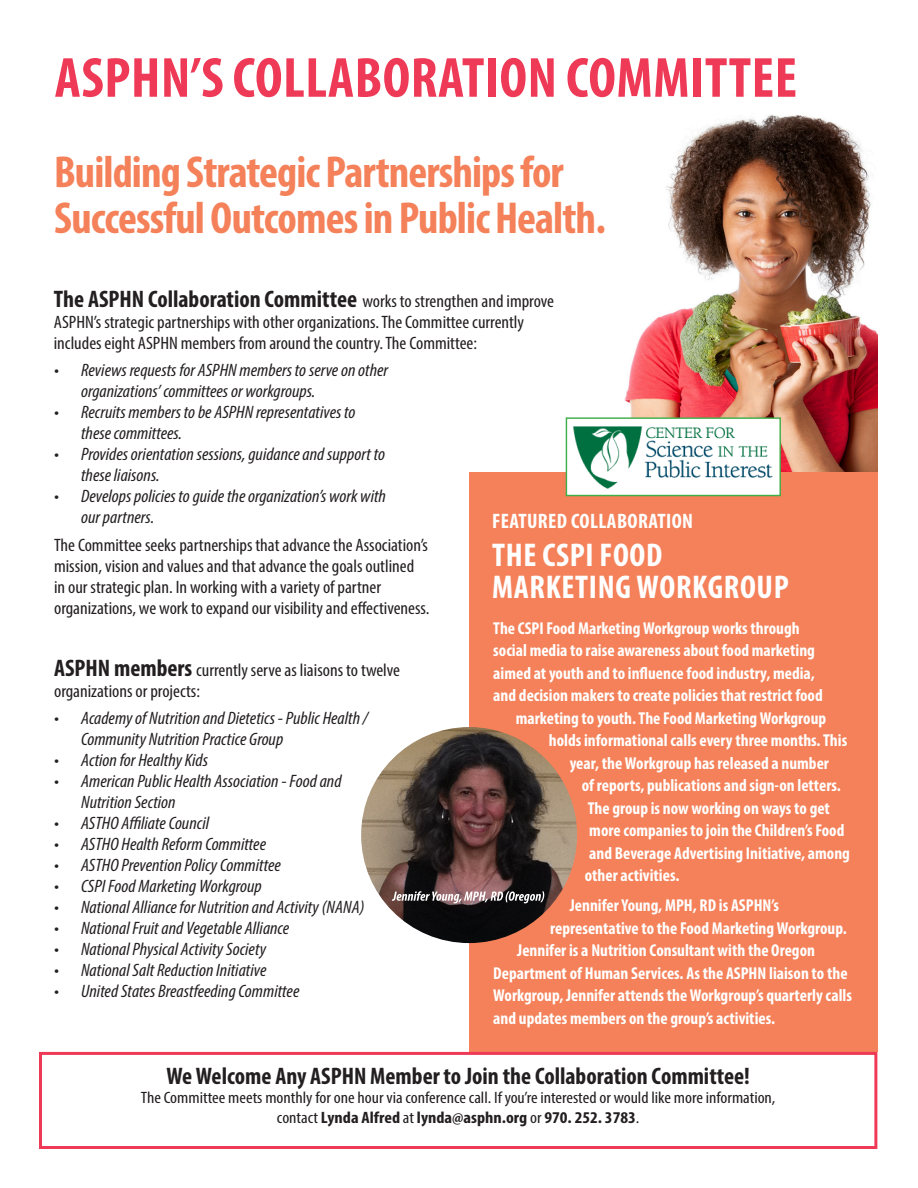
<style>
.page{position:relative;width:918px;height:1188px;background:#fff}
.page>*{position:absolute;margin:0;border:0;box-sizing:border-box;transform-origin:0 0}
.t1{font:700 condensed 57px "Myriad Pro";letter-spacing:.01em;color:#ee3a56}
.t2{font:700 condensed 45px/46.5px "Myriad Pro";letter-spacing:-.02em;color:#f48159}
.t3{font:700 condensed 33px/32.4px "Myriad Pro";letter-spacing:.02em;color:#fff}
.t4{font:700 condensed 24px "Myriad Pro";color:#231f20}
.t5{font:700 condensed 21px "Myriad Pro";letter-spacing:.02em;color:#fff}
.t6{font:italic condensed 18px/21px "Myriad Pro";color:#231f20;scale:1.05 1}
.t7{font:condensed 18px/21px "Myriad Pro";color:#231f20;scale:1.05 1}
.t8{font:700 condensed 17.25px "Myriad Pro";color:#fff}
.t9{font:condensed 16.5px/19.5px "Myriad Pro";color:#231f20;text-align:center;scale:1.1 1}
.s1{font-weight:400;font-size:18px}
.s2{font-weight:700}
.s3{font-weight:700;font-size:24px}
</style>
<div class="page">
<img style="left:624px;top:114px;width:253px;height:358px">
<div style="left:469px;top:472px;width:408px;height:580px;background:#f48159"></div>
<div style="left:39px;top:1052px;width:838px;height:97px;border:3px solid #ee3a56"></div>
<div style="left:566px;top:418px;width:214px;height:78px;background:#fff"></div>
<img style="left:573px;top:426px;width:200px;height:63px">
<div style="left:566px;top:417px;width:215px;height:79px;border:1px solid #40ae49"></div>
<img style="left:361px;top:727px;width:216px;height:216px;border-radius:108px">
<svg style="left:392px;top:891px;width:152px;height:12px;background:#847779"></svg>
<p class="t1" style="left:55px;top:42px;width:744px">ASPHN’S COLLABORATION COMMITTEE</p>
<p class="t2" style="left:54px;top:148px;width:553px">Building Strategic Partnerships for<br>Successful Outcomes in Public Health.</p>
<p class="t4" style="left:54px;top:284px;width:502px">The ASPHN Collaboration Committee <span class="s1">works to strengthen and improve</span></p>
<p class="t7" style="left:54px;top:311px;width:449px">ASPHN’s strategic partnerships with other organizations. The Committee currently includes eight ASPHN members from around the country. The Committee:</p>
<p class="t6" style="left:81px;top:360px;width:294px;text-indent:-27px">• Reviews requests for ASPHN members to serve on other organizations’ committees or workgroups.</p>
<p class="t6" style="left:81px;top:402px;width:263px;text-indent:-27px">• Recruits members to be ASPHN representatives to these committees.</p>
<p class="t6" style="left:81px;top:444px;width:291px;text-indent:-27px">• Provides orientation sessions, guidance and support to these liaisons.</p>
<p class="t6" style="left:81px;top:486px;width:292px;text-indent:-27px">• Develops policies to guide the organization’s work with our partners.</p>
<p class="t7" style="left:54px;top:534px;width:359px">The Committee seeks partnerships that advance the Association’s mission, vision and values and that advance the goals outlined in our strategic plan. In working with a variety of partner organizations, we work to expand our visibility and effectiveness.</p>
<p class="t5" style="left:492px;top:508px;width:202px">FEATURED COLLABORATION</p>
<p class="t3" style="left:492px;top:538px;width:298px">THE CSPI FOOD<br>MARKETING WORKGROUP</p>
<p class="t8" style="left:493px;top:617px;width:308px">The CSPI Food Marketing Workgroup works through</p>
<p class="t8" style="left:493px;top:640px;width:323px">social media to raise awareness about food marketing</p>
<p class="t8" style="left:493px;top:662px;width:323px">aimed at youth and to influence food industry, media,</p>
<p class="t8" style="left:493px;top:685px;width:331px">and decision makers to create policies that restrict food</p>
<p class="t8" style="left:516px;top:707px;width:312px">marketing to youth. The Food Marketing Workgroup</p>
<p class="t8" style="left:549px;top:730px;width:300px">holds informational calls every three months. This</p>
<p class="t8" style="left:570px;top:752px;width:261px">year, the Workgroup has released a number</p>
<p class="t8" style="left:582px;top:775px;width:261px">of reports, publications and sign-on letters.</p>
<p class="t8" style="left:588px;top:797px;width:244px">The group is now working on ways to get</p>
<p class="t8" style="left:589px;top:820px;width:257px">more companies to join the Children’s Food</p>
<p class="t8" style="left:589px;top:842px;width:262px">and Beverage Advertising Initiative, among</p>
<p class="t8" style="left:585px;top:865px;width:96px">other activities.</p>
<p class="t8" style="left:570px;top:895px;width:211px">Jennifer Young, MPH, RD is ASPHN’s</p>
<p class="t8" style="left:550px;top:917px;width:298px">representative to the Food Marketing Workgroup.</p>
<p class="t8" style="left:517px;top:940px;width:299px">Jennifer is a Nutrition Consultant with the Oregon</p>
<p class="t8" style="left:493px;top:962px;width:356px">Department of Human Services. As the ASPHN liaison to the</p>
<p class="t8" style="left:493px;top:985px;width:360px">Workgroup, Jennifer attends the Workgroup’s quarterly calls</p>
<p class="t8" style="left:493px;top:1007px;width:283px">and updates members on the group’s activities.</p>
<p class="t4" style="left:166px;top:1061px;width:585px">We Welcome Any ASPHN Member to Join the Collaboration Committee!</p>
<p class="t9" style="left:141px;top:1088px;width:578px">The Committee meets monthly for one hour via conference call. If you’re interested or would like more information, contact <span class="s2">Lynda Alfred</span> at <span class="s2">lynda@asphn.org</span> or <span class="s2">970. 252. 3783</span>.</p>
<p class="t7" style="left:54px;top:659px;width:331px"><span class="s3">ASPHN members</span> currently serve as liaisons to twelve organizations or projects:</p>
<p class="t6" style="left:81px;top:708px;width:275px;text-indent:-27px">• Academy of Nutrition and Dietetics - Public Health /<br>Community Nutrition Practice Group</p>
<p class="t6" style="left:54px;top:750px;width:148px">• Action for Healthy Kids</p>
<p class="t6" style="left:81px;top:771px;width:250px;text-indent:-27px">• American Public Health Association - Food and<br>Nutrition Section</p>
<p class="t6" style="left:54px;top:813px;width:149px">• ASTHO Affiliate Council</p>
<p class="t6" style="left:54px;top:834px;width:203px">• ASTHO Health Reform Committee</p>
<p class="t6" style="left:54px;top:855px;width:217px">• ASTHO Prevention Policy Committee</p>
<p class="t6" style="left:54px;top:876px;width:199px">• CSPI Food Marketing Workgroup</p>
<p class="t6" style="left:54px;top:897px;width:297px">• National Alliance for Nutrition and Activity (NANA)</p>
<p class="t6" style="left:54px;top:918px;width:225px">• National Fruit and Vegetable Alliance</p>
<p class="t6" style="left:54px;top:939px;width:204px">• National Physical Activity Society</p>
<p class="t6" style="left:54px;top:960px;width:204px">• National Salt Reduction Initiative</p>
<p class="t6" style="left:54px;top:981px;width:235px">• United States Breastfeeding Committee</p>
</div>
